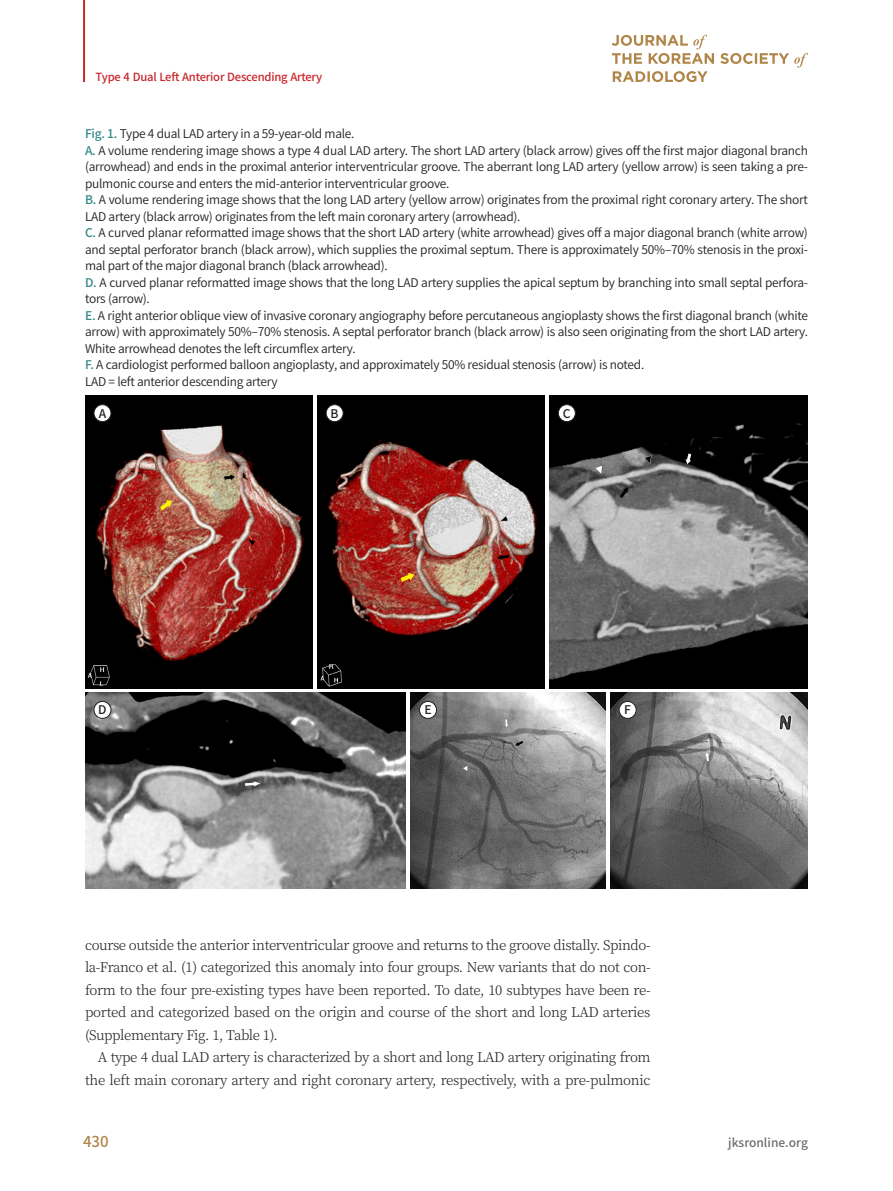
<style>
.page{position:relative;width:893px;height:1191px;background:#fff}
.page>*{position:absolute;margin:0;border:0;box-sizing:border-box;transform-origin:0 0}
.t1{font:500 15px "Noto Sans CJ Kkr";color:#b08548}
.영문본문{font:300 13.5px/22.5px "Noto Serif CJ Kkr";letter-spacing:-.03em;color:#231f20;text-align:justify}
.그림제목1{font:600 12px/16.5px "Noto Sans CJ Kkr";letter-spacing:-.02em;color:#231f20;text-align:justify}
.그림제목{font:600 12px "Noto Sans CJ Kkr";letter-spacing:-.02em;color:#231f20}
.t2{font:500 12px "Noto Sans CJ Kkr";color:#6c6d70}
.캡션{font:500 12px "Noto Sans CJ Kkr";color:#231f20}
.t3{font:500 11.25px "Noto Sans CJ Kkr";letter-spacing:-.02em;color:#c8242b}
.s1{font-weight:500;color:#328886}
</style>
<div class="page">
<hr style="left:83px;top:0;width:2px;height:82px;background:#c8242b">
<svg style="left:612px;top:35px;width:196px;height:47px"></svg>
<img style="left:85px;top:396px;width:228px;height:292px">
<img style="left:317px;top:396px;width:228px;height:292px">
<img style="left:549px;top:396px;width:259px;height:292px">
<img style="left:85px;top:693px;width:321px;height:195px">
<img style="left:410px;top:693px;width:196px;height:195px">
<img style="left:610px;top:693px;width:198px;height:195px">
<div style="left:94px;top:404px;width:17px;height:18px;background:#fff;border-radius:50%"></div>
<div style="left:94px;top:404px;width:17px;height:18px;border:1px solid #231f20;border-radius:50%"></div>
<div style="left:94px;top:701px;width:17px;height:17px;background:#fff;border-radius:50%"></div>
<div style="left:94px;top:701px;width:17px;height:17px;border:1px solid #231f20;border-radius:50%"></div>
<div style="left:419px;top:701px;width:17px;height:17px;background:#fff;border-radius:50%"></div>
<div style="left:419px;top:701px;width:18px;height:17px;border:1px solid #231f20;border-radius:50%"></div>
<div style="left:619px;top:701px;width:17px;height:17px;background:#fff;border-radius:50%"></div>
<div style="left:619px;top:701px;width:17px;height:17px;border:1px solid #231f20;border-radius:50%"></div>
<div style="left:326px;top:404px;width:17px;height:18px;background:#fff;border-radius:50%"></div>
<div style="left:326px;top:404px;width:17px;height:18px;border:1px solid #231f20;border-radius:50%"></div>
<div style="left:558px;top:404px;width:17px;height:18px;background:#fff;border-radius:50%"></div>
<div style="left:558px;top:404px;width:17px;height:18px;border:1px solid #231f20;border-radius:50%"></div>
<svg style="left:160px;top:500px;width:12px;height:10px"></svg>
<svg style="left:401px;top:573px;width:14px;height:9px"></svg>
<p class="t3" style="left:96px;top:70px;width:228px">Type 4 Dual Left Anterior Descending Artery</p>
<p class="그림제목" style="left:85px;top:127px;width:271px"><span class="s1">Fig. 1.</span> Type 4 dual LAD artery in a 59-year-old male.</p>
<p class="그림제목1" style="left:85px;top:142px;width:724px"><span class="s1">A.</span> A volume rendering image shows a type 4 dual LAD artery. The short LAD artery (black arrow) gives off the first major diagonal branch (arrowhead) and ends in the proximal anterior interventricular groove. The aberrant long LAD artery (yellow arrow) is seen taking a pre&shy;pulmonic course and enters the mid-anterior interventricular groove.</p>
<p class="그림제목1" style="left:85px;top:192px;width:724px"><span class="s1">B.</span> A volume rendering image shows that the long LAD artery (yellow arrow) originates from the proximal right coronary artery. The short<br>LAD artery (black arrow) originates from the left main coronary artery (arrowhead).</p>
<p class="그림제목1" style="left:85px;top:225px;width:724px"><span class="s1">C.</span> A curved planar reformatted image shows that the short LAD artery (white arrowhead) gives off a major diagonal branch (white arrow) and septal perforator branch (black arrow), which supplies the proximal septum. There is approximately 50%–70% stenosis in the proxi&shy;mal part of the major diagonal branch (black arrowhead).</p>
<p class="그림제목1" style="left:85px;top:274px;width:724px"><span class="s1">D.</span> A curved planar reformatted image shows that the long LAD artery supplies the apical septum by branching into small septal perfora&shy;tors (arrow).</p>
<p class="그림제목1" style="left:85px;top:307px;width:724px"><span class="s1">E.</span> A right anterior oblique view of invasive coronary angiography before percutaneous angioplasty shows the first diagonal branch (white arrow) with approximately 50%–70% stenosis. A septal perforator branch (black arrow) is also seen originating from the short LAD artery.<br>White arrowhead denotes the left circumflex artery.</p>
<p class="그림제목1" style="left:85px;top:357px;width:561px"><span class="s1">F.</span> A cardiologist performed balloon angioplasty, and approximately 50% residual stenosis (arrow) is noted.</p>
<p class="그림제목1" style="left:85px;top:373px;width:194px">LAD = left anterior descending artery</p>
<p class="캡션" style="left:99px;top:406px;width:9px">A</p>
<p class="캡션" style="left:331px;top:406px;width:10px">B</p>
<p class="캡션" style="left:563px;top:406px;width:9px">C</p>
<p class="캡션" style="left:98px;top:703px;width:10px">D</p>
<p class="캡션" style="left:424px;top:703px;width:9px">E</p>
<p class="캡션" style="left:624px;top:703px;width:8px">F</p>
<p class="영문본문" style="left:85px;top:934px;width:567px">course outside the anterior interventricular groove and returns to the groove distally. Spindo&shy;la-Franco et al. (1) categorized this anomaly into four groups. New variants that do not con&shy;form to the four pre-existing types have been reported. To date, 10 subtypes have been re&shy;ported and categorized based on the origin and course of the short and long LAD arteries (Supplementary Fig. 1, Table 1).</p>
<p class="영문본문" style="left:85px;top:1046px;width:567px;text-align:right">A type 4 dual LAD artery is characterized by a short and long LAD artery originating from the left main coronary artery and right coronary artery, respectively, with a pre-pulmonic</p>
<p class="t1" style="left:83px;top:1132px;width:27px">430</p>
<p class="t2" style="left:728px;top:1135px;width:81px">jksronline.org</p>
</div>
